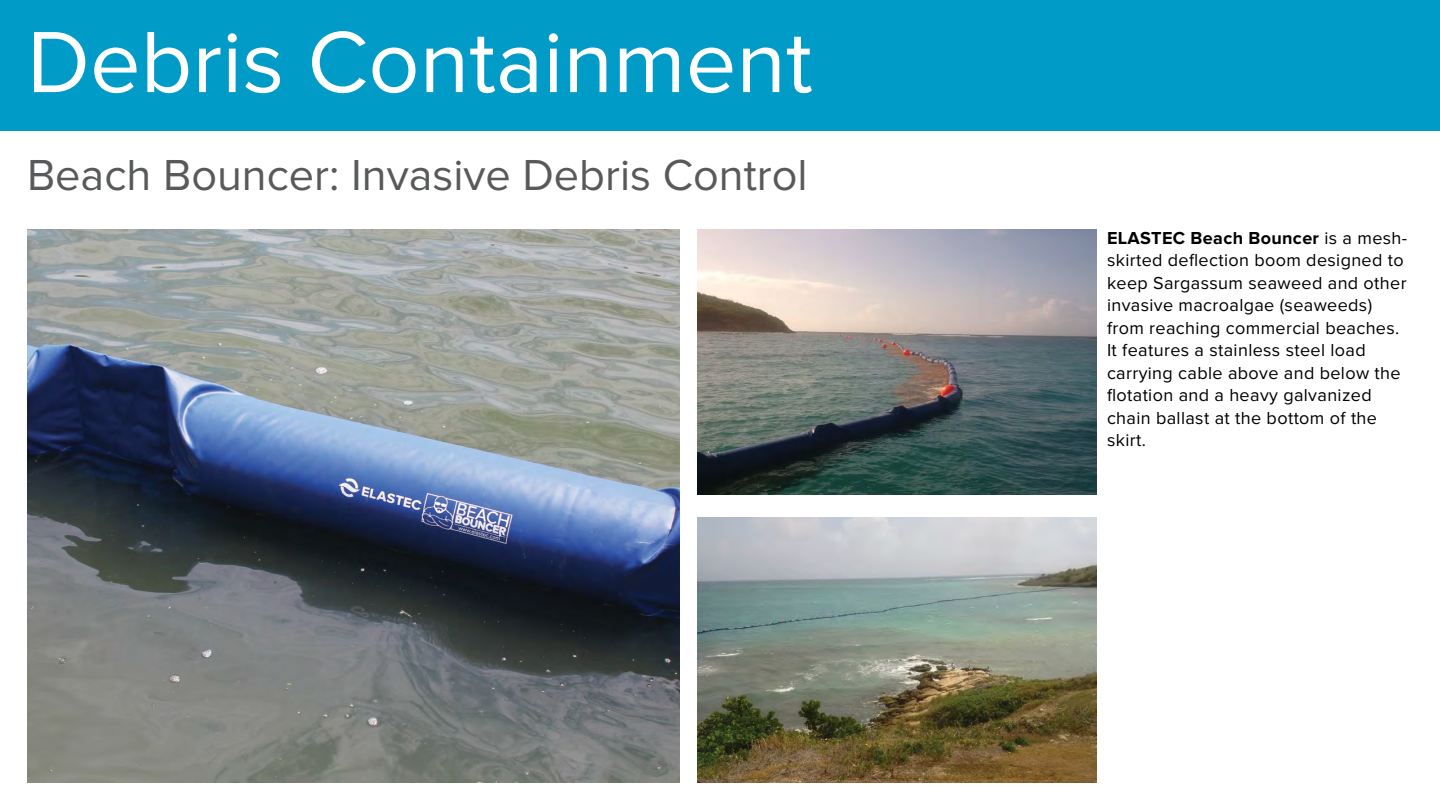
<style>
.page{position:relative;width:1440px;height:810px;background:#fff}
.page>*{position:absolute;margin:0;border:0;box-sizing:border-box;transform-origin:0 0}
.t1{font:90px "Proxima Nova";color:#fff}
.t2{font:45px "Proxima Nova";color:#58595b}
.t3{font:18px/22.5px "Proxima Nova";letter-spacing:.02em;color:#000}
.s1{font-weight:700}
</style>
<div class="page">
<div style="left:0;top:0;width:1440px;height:130px;background:#009bc7"></div>
<img style="left:27px;top:230px;width:653px;height:553px">
<img style="left:698px;top:230px;width:398px;height:265px">
<img style="left:698px;top:518px;width:398px;height:265px">
<h1 class="t1" style="left:27px;top:10px;width:787px">Debris Containment</h1>
<h2 class="t2" style="left:27px;top:149px;width:782px">Beach Bouncer: Invasive Debris Control</h2>
<p class="t3" style="left:1107px;top:227px;width:302px"><span class="s1">ELASTEC Beach Bouncer</span> is a mesh&shy;skirted deflection boom designed to keep Sargassum seaweed and other invasive macroalgae (seaweeds) from reaching commercial beaches.<br>It features a stainless steel load carrying cable above and below the flotation and a heavy galvanized chain ballast at the bottom of the skirt.</p>
</div>
